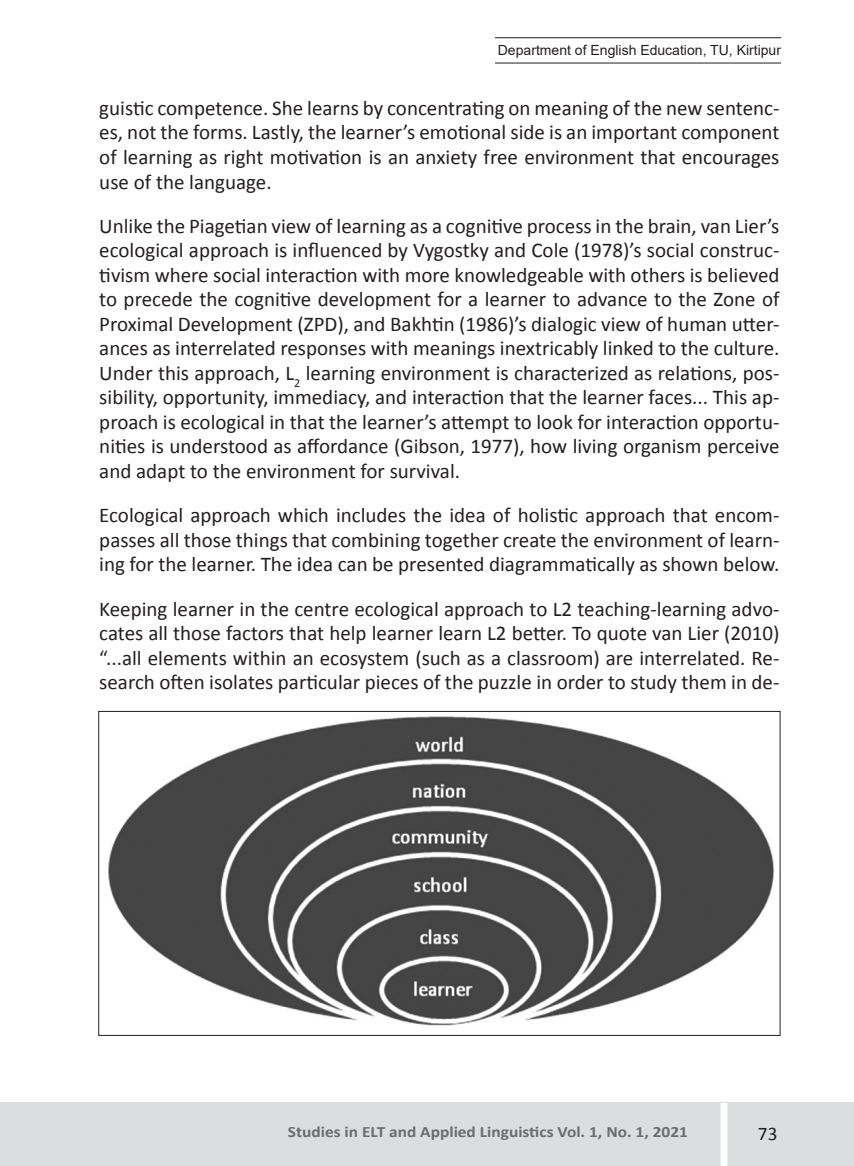
<style>
.page{position:relative;width:854px;height:1166px;background:#fff}
.page>*{position:absolute;margin:0;border:0;box-sizing:border-box;transform-origin:0 0}
.t1{font:21px/24.5px "Calibri";color:#231f20;text-align:justify}
.t2{font:19.25px "Calibri";color:#231f20}
.t3{font:700 15.75px "Calibri";color:#6c6d70;scale:1.1 1}
.t4{font:14px "Arial";color:#231f20}
</style>
<div class="page">
<div style="left:0;top:1103px;width:853px;height:63px;background:#dcdddf"></div>
<div style="left:720px;top:1103px;width:7px;height:63px;background:#fff"></div>
<hr style="left:495px;top:63px;width:285px;height:1px;background:#231f20">
<hr style="left:495px;top:37px;width:285px;height:1px;background:#231f20">
<img style="left:108px;top:716px;width:666px;height:310px">
<p class="t4" style="left:497px;top:40px;width:284px">Department of English Education, TU, Kirtipur</p>
<p class="t1" style="left:99px;top:96px;width:681px">guistic competence. She learns by concentrating on meaning of the new sentenc&shy;es, not the forms. Lastly, the learner’s emotional side is an important component of learning as right motivation is an anxiety free environment that encourages use of the language.</p>
<p class="t1" style="left:99px;top:214px;width:681px">Unlike the Piagetian view of learning as a cognitive process in the brain, van Lier’s ecological approach is influenced by Vygostky and Cole (1978)’s social construc&shy;tivism where social interaction with more knowledgeable with others is believed to precede the cognitive development for a learner to advance to the Zone of Proximal Development (ZPD), and Bakhtin (1986)’s dialogic view of human utter&shy;ances as interrelated responses with meanings inextricably linked to the culture.<br>Under this approach, L<sub>2</sub> learning environment is characterized as relations, pos&shy;sibility, opportunity, immediacy, and interaction that the learner faces... This ap&shy;proach is ecological in that the learner’s attempt to look for interaction opportu&shy;nities is understood as affordance (Gibson, 1977), how living organism perceive and adapt to the environment for survival.</p>
<p class="t1" style="left:99px;top:503px;width:681px">Ecological approach which includes the idea of holistic approach that encom&shy;passes all those things that combining together create the environment of learn&shy;ing for the learner. The idea can be presented diagrammatically as shown below.</p>
<p class="t1" style="left:99px;top:596px;width:681px">Keeping learner in the centre ecological approach to L2 teaching-learning advo&shy;cates all those factors that help learner learn L2 better. To quote van Lier (2010) “...all elements within an ecosystem (such as a classroom) are interrelated. Re&shy;search often isolates particular pieces of the puzzle in order to study them in de-</p>
<p class="t3" style="left:288px;top:1121px;width:365px">Studies in ELT and Applied Linguistics Vol. 1, No. 1, 2021</p>
<p class="t2" style="left:757px;top:1121px;width:21px">73</p>
</div>
